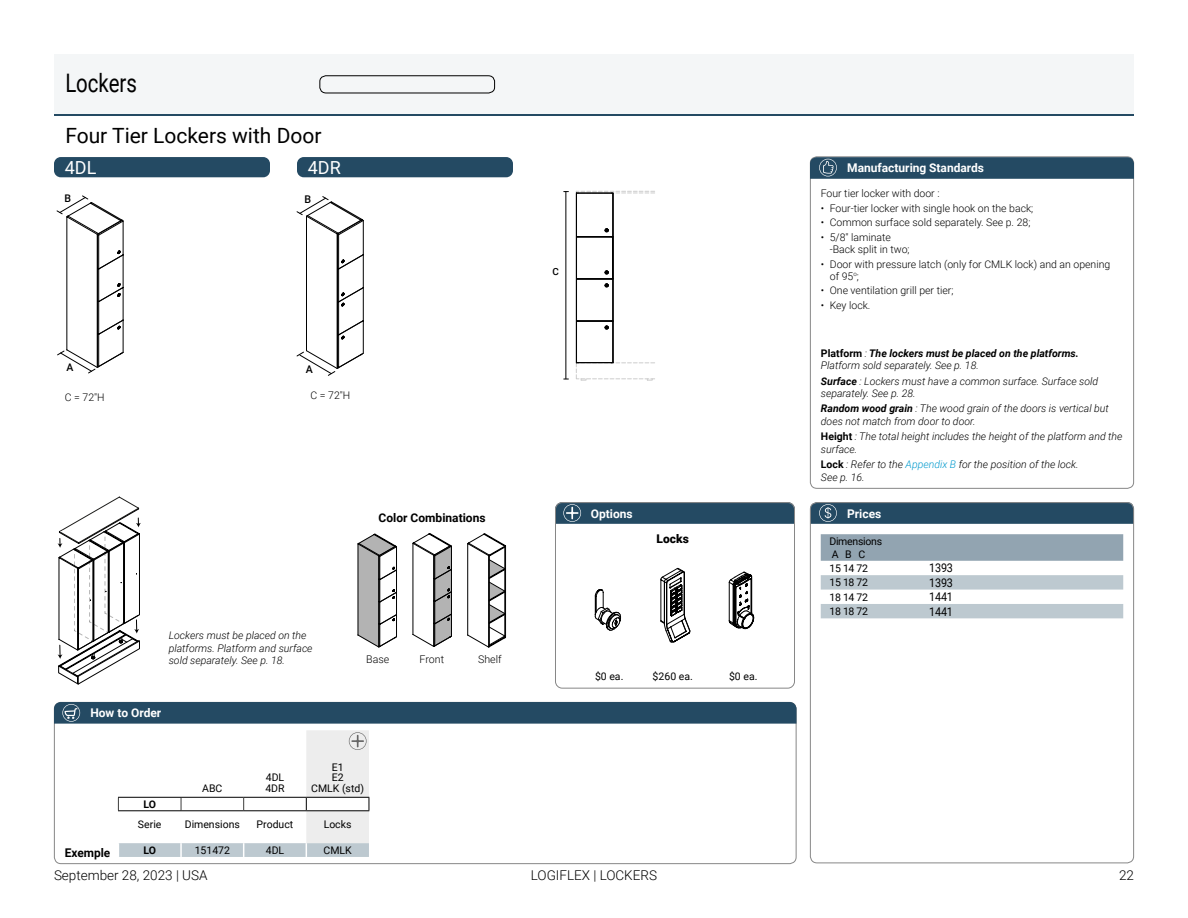
<style>
.page{position:relative;width:1188px;height:918px;background:#fff}
.page>*{position:absolute;margin:0;border:0;box-sizing:border-box;transform-origin:0 0}
.t1{font:25.5px "Roboto";color:#000;scale:.8 1}
.t2{font:21px "Roboto";color:#000}
.t3{font:18px "Roboto";color:#fff}
.t4{font:300 13.5px "Roboto";color:#000}
.t5{font:700 12px "Roboto";color:#fff}
.t6{font:700 12px "Roboto";color:#000}
.t7{font:12px "Roboto";letter-spacing:-.01em;color:#000;scale:.9 1}
.t8{font:900 12px "Roboto";color:#000}
.t9{font:300 10.65px "Roboto";color:#000}
.t10{font:500 10.65px "Roboto";color:#000}
.t11{font:italic 300 10.5px/12.6px "Roboto";color:#000}
.t12{font:300 10.5px/12px "Roboto";color:#000}
.t13{font:10.5px/10.5px "Roboto";color:#000}
.t14{font:italic 700 10.5px/12.6px "Roboto";color:#000}
.t15{font:10.5px/13.5px "Roboto";letter-spacing:-.025em;color:#000}
.t16{font:700 10.5px "Roboto";color:#000}
.t17{font:500 10.5px "Roboto";color:#000}
.t18{font:500 9.9px "Roboto";color:#000}
.s1{font-style:normal}
.s2{font-weight:300}
.s3{font-weight:700}
.s4{font-weight:700;font-style:normal}
.s5{color:#0099cd}
</style>
<div class="page">
<div style="left:810px;top:156px;width:324px;height:333px;border:1px solid #878787;border-radius:6px"></div>
<svg style="left:810px;top:157px;width:324px;height:22px;background:#294e67"></svg>
<svg style="left:810px;top:502px;width:324px;height:22px;background:#2d5067"></svg>
<div style="left:54px;top:702px;width:742px;height:22px;background:#244a63"></div>
<hr style="left:54px;top:113px;width:1080px;height:3px;background:#244a63">
<div style="left:54px;top:54px;width:1080px;height:59px;background:#f4f6f7"></div>
<div style="left:54px;top:157px;width:216px;height:20px;background:#244a63;border-radius:7px"></div>
<svg style="left:358px;top:534px;width:39px;height:114px"></svg>
<svg style="left:413px;top:533px;width:39px;height:114px"></svg>
<svg style="left:467px;top:533px;width:39px;height:115px"></svg>
<svg style="left:57px;top:195px;width:67px;height:178px"></svg>
<svg style="left:821px;top:534px;width:302px;height:27px;background:#93a5b2"></svg>
<svg style="left:821px;top:575px;width:302px;height:43px"></svg>
<div style="left:297px;top:157px;width:216px;height:20px;background:#244a63;border-radius:7px"></div>
<svg style="left:296px;top:196px;width:68px;height:180px"></svg>
<div style="left:555px;top:502px;width:240px;height:187px;border:1px solid #878787;border-radius:7px"></div>
<svg style="left:555px;top:502px;width:240px;height:22px;background:#2e5168"></svg>
<svg style="left:58px;top:496px;width:83px;height:189px"></svg>
<svg style="left:576px;top:191px;width:79px;height:189px"></svg>
<hr style="left:566px;top:192px;width:1px;height:187px;background:#000">
<svg style="left:660px;top:568px;width:31px;height:75px"></svg>
<svg style="left:728px;top:572px;width:27px;height:58px"></svg>
<svg style="left:594px;top:589px;width:27px;height:42px"></svg>
<svg style="left:118px;top:730px;width:252px;height:127px"></svg>
<div style="left:319px;top:75px;width:176px;height:18px;border:1px solid #000;border-radius:6px"></div>
<h1 class="t1" style="left:65px;top:65px;width:91px">Lockers</h1>
<h2 class="t2" style="left:65px;top:121px;width:258px">Four Tier Lockers with Door</h2>
<h3 class="t3" style="left:65px;top:155px;width:33px">4DL</h3>
<p class="t17" style="left:65px;top:191px;width:8px">B</p>
<p class="t17" style="left:66px;top:360px;width:8px">A</p>
<h3 class="t3" style="left:308px;top:155px;width:35px">4DR</h3>
<p class="t10" style="left:305px;top:192px;width:8px">B</p>
<p class="t10" style="left:306px;top:362px;width:9px">A</p>
<p class="t12" style="left:65px;top:391px;width:41px">C = 72"H</p>
<p class="t12" style="left:310px;top:389px;width:41px">C = 72"H</p>
<p class="t18" style="left:552px;top:265px;width:8px">C</p>
<p class="t6" style="left:379px;top:509px;width:108px">Color Combinations</p>
<p class="t5" style="left:591px;top:505px;width:43px">Options</p>
<p class="t8" style="left:657px;top:531px;width:34px">Locks</p>
<p class="t11" style="left:169px;top:629px;width:145px">Lockers must be placed on the platforms. Platform and surface sold separately. See p. 18.</p>
<p class="t5" style="left:90px;top:705px;width:72px">How to Order</p>
<p class="t9" style="left:366px;top:651px;width:25px">Base</p>
<p class="t13" style="left:202px;top:783px;width:22px">ABC</p>
<p class="t13" style="left:265px;top:772px;width:21px">4DL<br>4DR</p>
<p class="t13" style="left:311px;top:762px;width:54px;text-align:center">E1<br>E2<br>CMLK (std)</p>
<p class="t16" style="left:143px;top:797px;width:14px">LO</p>
<p class="t13" style="left:138px;top:819px;width:25px">Serie</p>
<p class="t13" style="left:185px;top:819px;width:57px">Dimensions</p>
<p class="t13" style="left:257px;top:819px;width:38px">Product</p>
<p class="t13" style="left:324px;top:819px;width:29px">Locks</p>
<p class="t6" style="left:65px;top:844px;width:47px">Exemple</p>
<p class="t16" style="left:143px;top:843px;width:14px">LO</p>
<p class="t13" style="left:195px;top:845px;width:37px">151472</p>
<p class="t13" style="left:266px;top:845px;width:20px">4DL</p>
<p class="t13" style="left:324px;top:845px;width:30px">CMLK</p>
<p class="t4" style="left:54px;top:866px;width:155px">September 28, 2023 | USA</p>
<p class="t9" style="left:420px;top:651px;width:26px">Front</p>
<p class="t9" style="left:478px;top:651px;width:25px">Shelf</p>
<p class="t13" style="left:595px;top:670px;width:30px">$0 ea.</p>
<p class="t13" style="left:653px;top:670px;width:42px">$260 ea.</p>
<p class="t13" style="left:729px;top:670px;width:30px">$0 ea.</p>
<p class="t4" style="left:531px;top:866px;width:128px">LOGIFLEX | LOCKERS</p>
<p class="t5" style="left:847px;top:159px;width:138px">Manufacturing Standards</p>
<p class="t12" style="left:821px;top:187px;width:120px">Four tier locker with door :</p>
<p class="t12" style="left:821px;top:201px;width:214px">• Four-tier locker with single hook on the back;</p>
<p class="t12" style="left:821px;top:216px;width:211px">• Common surface sold separately. See p. 28;</p>
<p class="t12" style="left:830px;top:231px;width:81px;text-indent:-9px">• 5/8" laminate -Back split in two;</p>
<p class="t12" style="left:830px;top:258px;width:282px;text-indent:-9px">• Door with pressure latch (only for CMLK lock) and an opening of 95<sup>o</sup>;</p>
<p class="t12" style="left:821px;top:284px;width:134px">• One ventilation grill per tier;</p>
<p class="t12" style="left:821px;top:299px;width:51px">• Key lock.</p>
<p class="t14" style="left:821px;top:346px;width:259px"><span class="s1">Platform</span> <span class="s2">:</span> The lockers must be placed on the platforms.<br><span class="s2">Platform sold separately. See p. 18.</span></p>
<p class="t11" style="left:821px;top:374px;width:279px"><span class="s3">Surface</span> : Lockers must have a common surface. Surface sold separately. See p. 28.</p>
<p class="t11" style="left:821px;top:402px;width:289px"><span class="s3">Random wood grain</span> : The wood grain of the doors is vertical but does not match from door to door.</p>
<p class="t11" style="left:821px;top:430px;width:303px"><span class="s4">Height</span> : The total height includes the height of the platform and the surface.</p>
<p class="t11" style="left:821px;top:458px;width:259px"><span class="s4">Lock</span> : Refer to the <span class="s5">Appendix B</span> for the position of the lock.<br>See p. 16.</p>
<p class="t5" style="left:847px;top:505px;width:36px">Prices</p>
<p class="t15" style="left:829px;top:534px;width:54px">Dimensions<br>A B C<br>15 14 72</p>
<p class="t7" style="left:929px;top:560px;width:28px">1393</p>
<p class="t13" style="left:829px;top:577px;width:40px">15 18 72</p>
<p class="t7" style="left:929px;top:574px;width:28px">1393</p>
<p class="t13" style="left:829px;top:591px;width:40px">18 14 72</p>
<p class="t7" style="left:929px;top:589px;width:28px">1441</p>
<p class="t13" style="left:829px;top:606px;width:40px">18 18 72</p>
<p class="t7" style="left:929px;top:603px;width:28px">1441</p>
<p class="t4" style="left:1119px;top:866px;width:16px">22</p>
</div>
